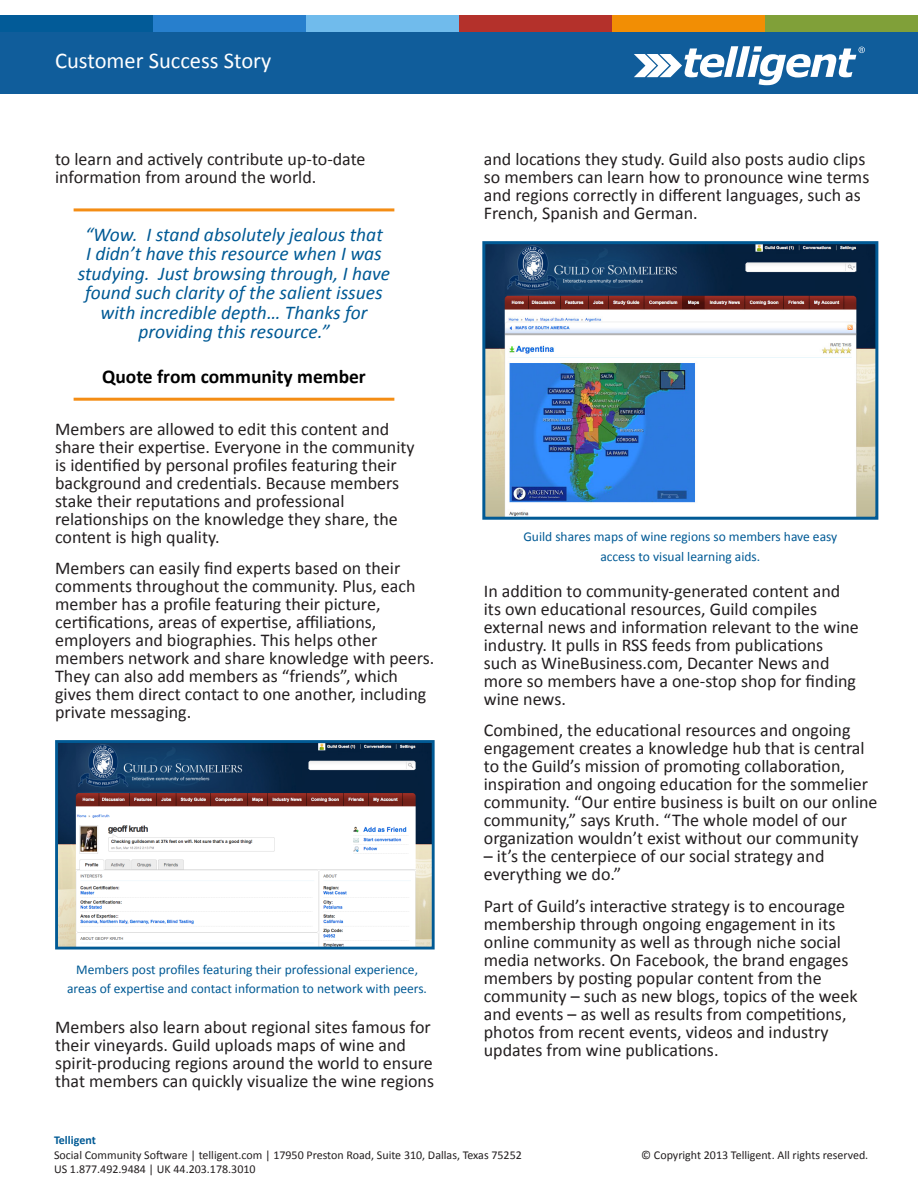
<style>
.page{position:relative;width:918px;height:1188px;background:#fff}
.page>*{position:absolute;margin:0;border:0;box-sizing:border-box;transform-origin:0 0}
.t1{font:22.5px "Calibri";color:#fff}
.t2{font:italic 19.5px/19.5px "Calibri";color:#005a95;text-align:center}
.Quote_Author{font:700 19.5px "Calibri";color:#000}
.t3{font:18px/18px "Calibri";color:#231f20}
.Image_Caption{font:13.5px "Calibri";color:#005a95}
.t4{font:12px/14.4px "Calibri";color:#231f20}
.t5{font:700 12px "Calibri";color:#015a95}
</style>
<div class="page">
<div style="left:0;top:15px;width:153px;height:17px;background:#025b98"></div>
<div style="left:153px;top:15px;width:153px;height:17px;background:#277fcd"></div>
<div style="left:306px;top:15px;width:153px;height:17px;background:#70bbec"></div>
<div style="left:459px;top:15px;width:153px;height:17px;background:#b4312b"></div>
<div style="left:612px;top:15px;width:153px;height:17px;background:#f28e04"></div>
<div style="left:765px;top:15px;width:153px;height:17px;background:#80a039"></div>
<div style="left:0;top:33px;width:918px;height:61px;background:#105d9b"></div>
<svg style="left:634px;top:46px;width:231px;height:39px"></svg>
<hr style="left:74px;top:208px;width:320px;height:3px;background:#f48d14">
<hr style="left:74px;top:398px;width:320px;height:3px;background:#f48d14">
<img style="left:486px;top:245px;width:388px;height:271px">
<div style="left:482px;top:241px;width:396px;height:279px;border:3px solid #015a95"></div>
<img style="left:59px;top:744px;width:372px;height:201px">
<div style="left:55px;top:740px;width:380px;height:209px;border:3px solid #015a95"></div>
<p class="t1" style="left:55px;top:47px;width:218px">Customer Success Story</p>
<p class="t3" style="left:55px;top:150px;width:312px">to learn and actively contribute up-to-date information from around the world.</p>
<p class="t2" style="left:78px;top:224px;width:314px">“Wow. I stand absolutely jealous that<br>I didn’t have this resource when I was studying. Just browsing through, I have found such clarity of the salient issues with incredible depth… Thanks for providing this resource.”</p>
<p class="Quote_Author" style="left:102px;top:364px;width:265px">Quote from community member</p>
<p class="t3" style="left:55px;top:420px;width:361px">Members are allowed to edit this content and share their expertise. Everyone in the community is identified by personal profiles featuring their background and credentials. Because members stake their reputations and professional relationships on the knowledge they share, the content is high quality.</p>
<p class="t3" style="left:55px;top:559px;width:381px">Members can easily find experts based on their comments throughout the community. Plus, each member has a profile featuring their picture, certifications, areas of expertise, affiliations, employers and biographies. This helps other members network and share knowledge with peers.<br>They can also add members as “friends”, which gives them direct contact to one another, including private messaging.</p>
<p class="Image_Caption" style="left:76px;top:961px;width:343px">Members post profiles featuring their professional experience,</p>
<p class="Image_Caption" style="left:67px;top:980px;width:361px">areas of expertise and contact information to network with peers.</p>
<p class="t3" style="left:55px;top:1018px;width:380px">Members also learn about regional sites famous for their vineyards. Guild uploads maps of wine and spirit-producing regions around the world to ensure that members can quickly visualize the wine regions</p>
<p class="t3" style="left:484px;top:150px;width:387px">and locations they study. Guild also posts audio clips so members can learn how to pronounce wine terms and regions correctly in different languages, such as French, Spanish and German.</p>
<p class="Image_Caption" style="left:523px;top:528px;width:315px">Guild shares maps of wine regions so members have easy</p>
<p class="Image_Caption" style="left:600px;top:548px;width:161px">access to visual learning aids.</p>
<p class="t3" style="left:484px;top:582px;width:377px">In addition to community-generated content and its own educational resources, Guild compiles external news and information relevant to the wine industry. It pulls in RSS feeds from publications such as WineBusiness.com, Decanter News and more so members have a one-stop shop for finding wine news.</p>
<p class="t3" style="left:484px;top:721px;width:395px">Combined, the educational resources and ongoing engagement creates a knowledge hub that is central to the Guild’s mission of promoting collaboration, inspiration and ongoing education for the sommelier community. “Our entire business is built on our online community,” says Kruth. “The whole model of our organization wouldn’t exist without our community</p>
<p class="t3" style="left:484px;top:847px;width:342px">– it’s the centerpiece of our social strategy and everything we do.”</p>
<p class="t3" style="left:484px;top:897px;width:375px">Part of Guild’s interactive strategy is to encourage membership through ongoing engagement in its online community as well as through niche social media networks. On Facebook, the brand engages members by posting popular content from the community – such as new blogs, topics of the week and events – as well as results from competitions, photos from recent events, videos and industry updates from wine publications.</p>
<p class="t5" style="left:54px;top:1133px;width:43px">Telligent</p>
<p class="t4" style="left:54px;top:1148px;width:469px">Social Community Software | telligent.com | 17950 Preston Road, Suite 310, Dallas, Texas 75252<br>US 1.877.492.9484 | UK 44.203.178.3010</p>
<p class="t4" style="left:641px;top:1148px;width:229px">© Copyright 2013 Telligent. All rights reserved.</p>
</div>
